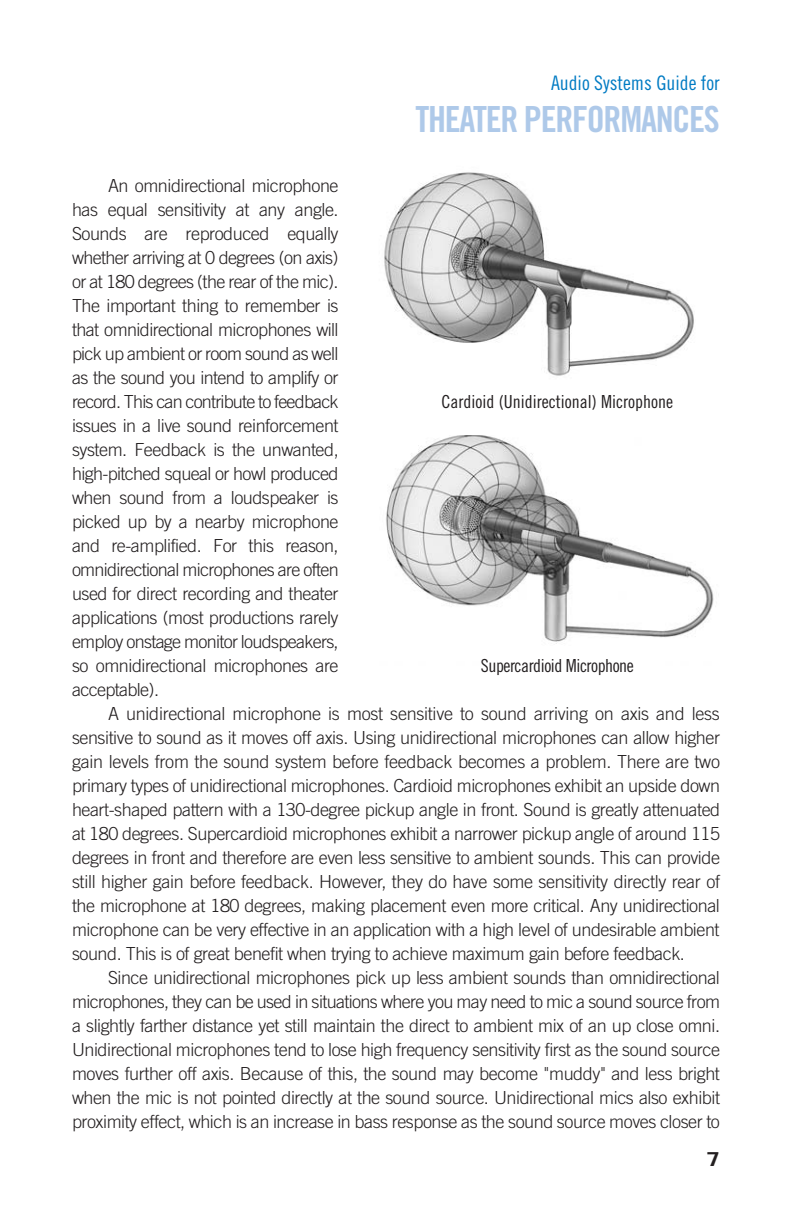
<style>
.page{position:relative;width:792px;height:1224px;background:#fff}
.page>*{position:absolute;margin:0;border:0;box-sizing:border-box;transform-origin:0 0}
.t1{font:36px "Trade Gothic Bold Cond Twenty";letter-spacing:-.035em;color:#aec9e9}
.t2{font:20px "Trade Gothic Cond Eighteen";color:#007bc3}
.t3{font:700 19.2px "Trade Gothic";color:#231f20;scale:1.25 1}
.t4{font:300 18px/24px "Trade Gothic";letter-spacing:-.025em;color:#231f20;text-align:justify}
.t5{font:18px "Trade Gothic Cond Eighteen";color:#231f20}
.t6{font:18px "Trade Gothic Cond Eighteen";letter-spacing:-.025em;color:#231f20}
</style>
<div class="page">
<img style="left:386px;top:435px;width:328px;height:209px">
<img style="left:384px;top:172px;width:310px;height:204px">
<p class="t2" style="left:551px;top:76px;width:170px">Audio Systems Guide for</p>
<h1 class="t1" style="left:415px;top:106px;width:306px">THEATER PERFORMANCES</h1>
<p class="t4" style="left:72px;top:175px;width:268px;text-indent:36px">An omnidirectional microphone has equal sensitivity at any angle.<br>Sounds are reproduced equally whether arriving at 0 degrees (on axis) or at 180 degrees (the rear of the mic).<br>The important thing to remember is that omnidirectional microphones will pick up ambient or room sound as well as the sound you intend to amplify or record. This can contribute to feedback issues in a live sound reinforcement system. Feedback is the unwanted, high-pitched squeal or howl produced when sound from a loudspeaker is picked up by a nearby microphone and re-amplified. For this reason, omnidirectional microphones are often used for direct recording and theater applications (most productions rarely employ onstage monitor loudspeakers, so omnidirectional microphones are acceptable).</p>
<p class="t4" style="left:72px;top:703px;width:650px;text-indent:36px">A unidirectional microphone is most sensitive to sound arriving on axis and less sensitive to sound as it moves off axis. Using unidirectional microphones can allow higher gain levels from the sound system before feedback becomes a problem. There are two primary types of unidirectional microphones. Cardioid microphones exhibit an upside down heart-shaped pattern with a 130-degree pickup angle in front. Sound is greatly attenuated at 180 degrees. Supercardioid microphones exhibit a narrower pickup angle of around 115 degrees in front and therefore are even less sensitive to ambient sounds. This can provide still higher gain before feedback. However, they do have some sensitivity directly rear of the microphone at 180 degrees, making placement even more critical. Any unidirectional microphone can be very effective in an application with a high level of undesirable ambient sound. This is of great benefit when trying to achieve maximum gain before feedback.</p>
<p class="t4" style="left:72px;top:967px;width:650px;text-indent:36px">Since unidirectional microphones pick up less ambient sounds than omnidirectional microphones, they can be used in situations where you may need to mic a sound source from a slightly farther distance yet still maintain the direct to ambient mix of an up close omni.<br>Unidirectional microphones tend to lose high frequency sensitivity first as the sound source moves further off axis. Because of this, the sound may become "muddy" and less bright when the mic is not pointed directly at the sound source. Unidirectional mics also exhibit proximity effect, which is an increase in bass response as the sound source moves closer to</p>
<p class="t5" style="left:441px;top:395px;width:233px">Cardioid (Unidirectional) Microphone</p>
<p class="t6" style="left:481px;top:659px;width:154px">Supercardioid Microphone</p>
<p class="t3" style="left:707px;top:1152px;width:12px">7</p>
</div>
